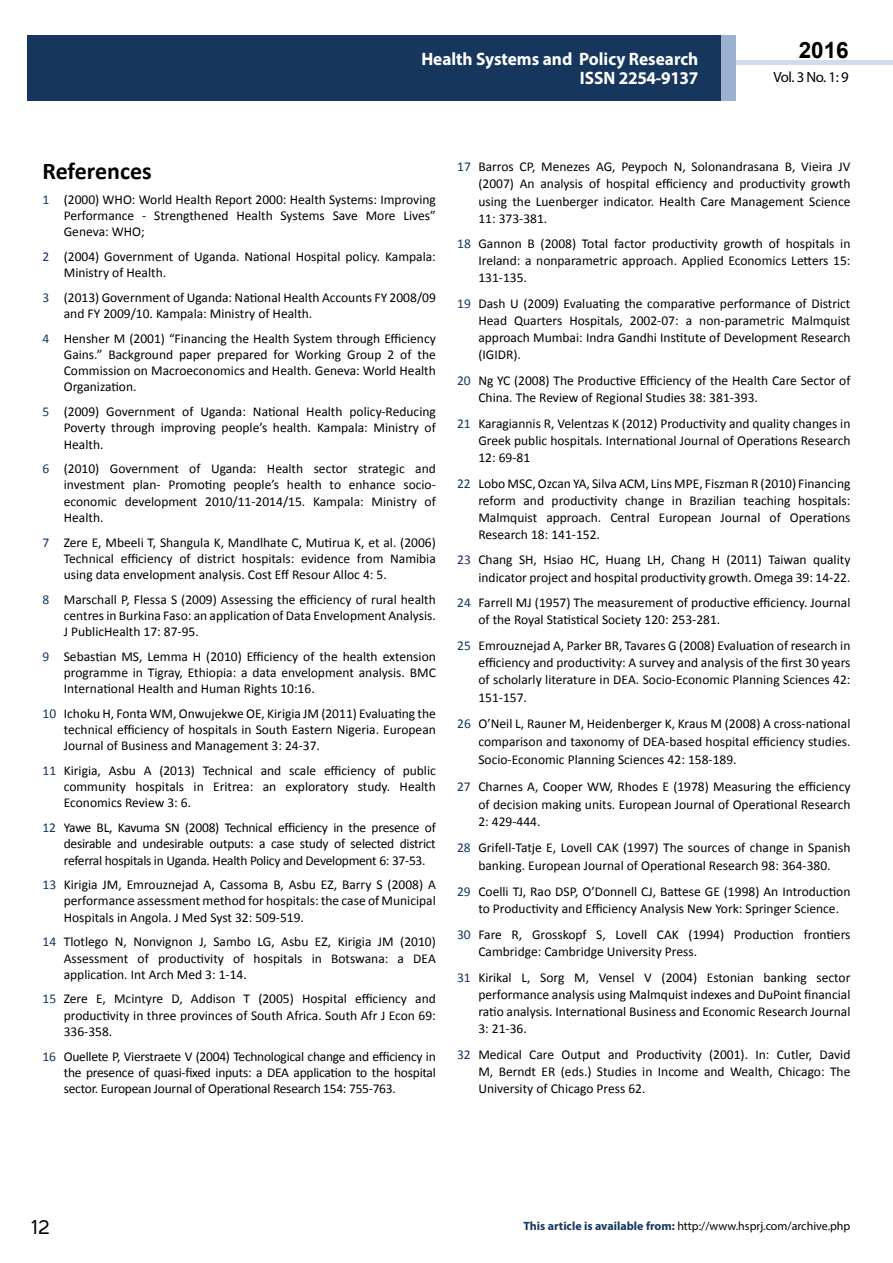
<style>
.page{position:relative;width:893px;height:1263px;background:#fff}
.page>*{position:absolute;margin:0;border:0;box-sizing:border-box;transform-origin:0 0}
.t1{font:25.5px "Tunga";color:#000}
.t2{font:700 24px "Calibri";color:#000}
.t3{font:700 22.5px "Arial";color:#000}
.t4{font:700 18px/19.8px "Myriad Pro";color:#fff;text-align:right;scale:.96 1}
.t5{font:14.85px "Myriad Pro";color:#000}
.t6{font:13.5px/16.2px "Calibri";color:#000;text-align:justify}
.t7{font:12px "Myriad Pro";color:#000}
.s1{color:#16365d}
.s2{font-weight:700;color:#16365d}
</style>
<div class="page">
<div style="left:736px;top:60px;width:157px;height:5px;background:#cfdce9"></div>
<div style="left:720px;top:35px;width:16px;height:66px;background:#9bb1cf"></div>
<div style="left:27px;top:35px;width:694px;height:66px;background:#16365d"></div>
<h3 class="t4" style="left:421px;top:48px;width:290px">Health Systems and Policy Research<br>ISSN 2254-9137</h3>
<h3 class="t3" style="left:799px;top:35px;width:52px">2016</h3>
<p class="t5" style="left:773px;top:68px;width:77px">Vol. 3 No. 1: 9</p>
<h2 class="t2" style="left:43px;top:156px;width:111px">References</h2>
<p class="t6" style="left:64px;top:191px;width:374px;text-indent:-21px"><span class="s1">1</span> (2000) WHO: World Health Report 2000: Health Systems: Improving Performance - Strengthened Health Systems Save More Lives” Geneva: WHO;</p>
<p class="t6" style="left:64px;top:248px;width:374px;text-indent:-21px"><span class="s1">2</span> (2004) Government of Uganda. National Hospital policy. Kampala:<br>Ministry of Health.</p>
<p class="t6" style="left:64px;top:289px;width:374px;text-indent:-21px"><span class="s1">3</span> (2013) Government of Uganda: National Health Accounts FY 2008/09 and FY 2009/10. Kampala: Ministry of Health.</p>
<p class="t6" style="left:64px;top:330px;width:374px;text-indent:-21px"><span class="s1">4</span> Hensher M (2001) “Financing the Health System through Efficiency Gains.” Background paper prepared for Working Group 2 of the Commission on Macroeconomics and Health. Geneva: World Health Organization.</p>
<p class="t6" style="left:64px;top:404px;width:374px;text-indent:-21px"><span class="s1">5</span> (2009) Government of Uganda: National Health policy-Reducing Poverty through improving people’s health. Kampala: Ministry of Health.</p>
<p class="t6" style="left:64px;top:461px;width:374px;text-indent:-21px"><span class="s1">6</span> (2010) Government of Uganda: Health sector strategic and investment plan- Promoting people’s health to enhance socio&shy;economic development 2010/11-2014/15. Kampala: Ministry of Health.</p>
<p class="t6" style="left:64px;top:534px;width:374px;text-indent:-21px"><span class="s1">7</span> Zere E, Mbeeli T, Shangula K, Mandlhate C, Mutirua K, et al. (2006)<br>Technical efficiency of district hospitals: evidence from Namibia using data envelopment analysis. Cost Eff Resour Alloc 4: 5.</p>
<p class="t6" style="left:64px;top:591px;width:374px;text-indent:-21px"><span class="s1">8</span> Marschall P, Flessa S (2009) Assessing the efficiency of rural health centres in Burkina Faso: an application of Data Envelopment Analysis.<br>J PublicHealth 17: 87-95.</p>
<p class="t6" style="left:64px;top:648px;width:374px;text-indent:-21px"><span class="s1">9</span> Sebastian MS, Lemma H (2010) Efficiency of the health extension programme in Tigray, Ethiopia: a data envelopment analysis. BMC International Health and Human Rights 10:16.</p>
<p class="t6" style="left:64px;top:705px;width:374px;text-indent:-21px"><span class="s1">10</span> Ichoku H, Fonta WM, Onwujekwe OE, Kirigia JM (2011) Evaluating the technical efficiency of hospitals in South Eastern Nigeria. European Journal of Business and Management 3: 24-37.</p>
<p class="t6" style="left:64px;top:762px;width:374px;text-indent:-21px"><span class="s1">11</span> Kirigia, Asbu A (2013) Technical and scale efficiency of public community hospitals in Eritrea: an exploratory study. Health Economics Review 3: 6.</p>
<p class="t6" style="left:64px;top:819px;width:374px;text-indent:-21px"><span class="s1">12</span> Yawe BL, Kavuma SN (2008) Technical efficiency in the presence of desirable and undesirable outputs: a case study of selected district referral hospitals in Uganda. Health Policy and Development 6: 37-53.</p>
<p class="t6" style="left:64px;top:877px;width:374px;text-indent:-21px"><span class="s1">13</span> Kirigia JM, Emrouznejad A, Cassoma B, Asbu EZ, Barry S (2008) A performance assessment method for hospitals: the case of Municipal Hospitals in Angola. J Med Syst 32: 509-519.</p>
<p class="t6" style="left:64px;top:934px;width:374px;text-indent:-21px"><span class="s1">14</span> Tlotlego N, Nonvignon J, Sambo LG, Asbu EZ, Kirigia JM (2010)<br>Assessment of productivity of hospitals in Botswana: a DEA application. Int Arch Med 3: 1-14.</p>
<p class="t6" style="left:64px;top:991px;width:374px;text-indent:-21px"><span class="s1">15</span> Zere E, Mcintyre D, Addison T (2005) Hospital efficiency and productivity in three provinces of South Africa. South Afr J Econ 69:<br>336-358.</p>
<p class="t6" style="left:64px;top:1048px;width:374px;text-indent:-21px"><span class="s1">16</span> Ouellete P, Vierstraete V (2004) Technological change and efficiency in the presence of quasi-fixed inputs: a DEA application to the hospital sector. European Journal of Operational Research 154: 755-763.</p>
<p class="t6" style="left:478px;top:158px;width:374px;line-height:17.1px;text-indent:-21px"><span class="s1">17</span> Barros CP, Menezes AG, Peypoch N, Solonandrasana B, Vieira JV (2007) An analysis of hospital efficiency and productivity growth using the Luenberger indicator. Health Care Management Science 11: 373-381.</p>
<p class="t6" style="left:478px;top:235px;width:374px;line-height:17.1px;text-indent:-21px"><span class="s1">18</span> Gannon B (2008) Total factor productivity growth of hospitals in Ireland: a nonparametric approach. Applied Economics Letters 15:<br>131-135.</p>
<p class="t6" style="left:478px;top:295px;width:374px;line-height:17.1px;text-indent:-21px"><span class="s1">19</span> Dash U (2009) Evaluating the comparative performance of District Head Quarters Hospitals, 2002-07: a non-parametric Malmquist approach Mumbai: Indra Gandhi Institute of Development Research (IGIDR).</p>
<p class="t6" style="left:478px;top:372px;width:374px;line-height:17.1px;text-indent:-21px"><span class="s1">20</span> Ng YC (2008) The Productive Efficiency of the Health Care Sector of<br>China. The Review of Regional Studies 38: 381-393.</p>
<p class="t6" style="left:478px;top:415px;width:374px;line-height:17.1px;text-indent:-21px"><span class="s1">21</span> Karagiannis R, Velentzas K (2012) Productivity and quality changes in Greek public hospitals. International Journal of Operations Research 12: 69-81</p>
<p class="t6" style="left:478px;top:475px;width:374px;line-height:17.1px;text-indent:-21px"><span class="s1">22</span> Lobo MSC, Ozcan YA, Silva ACM, Lins MPE, Fiszman R (2010) Financing reform and productivity change in Brazilian teaching hospitals:<br>Malmquist approach. Central European Journal of Operations Research 18: 141-152.</p>
<p class="t6" style="left:457px;top:551px;width:395px;line-height:17.1px;text-align:right"><span class="s1">23</span> Chang SH, Hsiao HC, Huang LH, Chang H (2011) Taiwan quality indicator project and hospital productivity growth. Omega 39: 14-22.</p>
<p class="t6" style="left:478px;top:594px;width:374px;line-height:17.1px;text-indent:-21px"><span class="s1">24</span> Farrell MJ (1957) The measurement of productive efficiency. Journal of the Royal Statistical Society 120: 253-281.</p>
<p class="t6" style="left:478px;top:637px;width:374px;line-height:17.2px;text-indent:-21px"><span class="s1">25</span> Emrouznejad A, Parker BR, Tavares G (2008) Evaluation of research in efficiency and productivity: A survey and analysis of the first 30 years of scholarly literature in DEA. Socio-Economic Planning Sciences 42:<br>151-157.</p>
<p class="t6" style="left:478px;top:715px;width:374px;line-height:18px;text-indent:-21px"><span class="s1">26</span> O’Neil L, Rauner M, Heidenberger K, Kraus M (2008) A cross-national comparison and taxonomy of DEA-based hospital efficiency studies.<br>Socio-Economic Planning Sciences 42: 158-189.</p>
<p class="t6" style="left:478px;top:777px;width:374px;line-height:17.7px;text-indent:-21px"><span class="s1">27</span> Charnes A, Cooper WW, Rhodes E (1978) Measuring the efficiency of decision making units. European Journal of Operational Research 2: 429-444.</p>
<p class="t6" style="left:457px;top:839px;width:395px;line-height:17.7px;text-align:center"><span class="s1">28</span> Grifell-Tatje E, Lovell CAK (1997) The sources of change in Spanish banking. European Journal of Operational Research 98: 364-380.</p>
<p class="t6" style="left:478px;top:883px;width:374px;line-height:17.1px;text-indent:-21px"><span class="s1">29</span> Coelli TJ, Rao DSP, O’Donnell CJ, Battese GE (1998) An Introduction to Productivity and Efficiency Analysis New York: Springer Science.</p>
<p class="t6" style="left:478px;top:926px;width:374px;line-height:17.1px;text-indent:-21px"><span class="s1">30</span> Fare R, Grosskopf S, Lovell CAK (1994) Production frontiers<br>Cambridge: Cambridge University Press.</p>
<p class="t6" style="left:478px;top:969px;width:374px;line-height:17.1px;text-indent:-21px"><span class="s1">31</span> Kirikal L, Sorg M, Vensel V (2004) Estonian banking sector performance analysis using Malmquist indexes and DuPoint financial ratio analysis. International Business and Economic Research Journal 3: 21-36.</p>
<p class="t6" style="left:478px;top:1046px;width:374px;line-height:17.1px;text-indent:-21px"><span class="s1">32</span> Medical Care Output and Productivity (2001). In: Cutler, David M, Berndt ER (eds.) Studies in Income and Wealth, Chicago: The University of Chicago Press 62.</p>
<h1 class="t1" style="left:31px;top:1210px;width:20px">12</h1>
<p class="t7" style="left:523px;top:1219px;width:329px"><span class="s2">This article is available from:</span> http://www.hsprj.com/archive.php</p>
</div>
